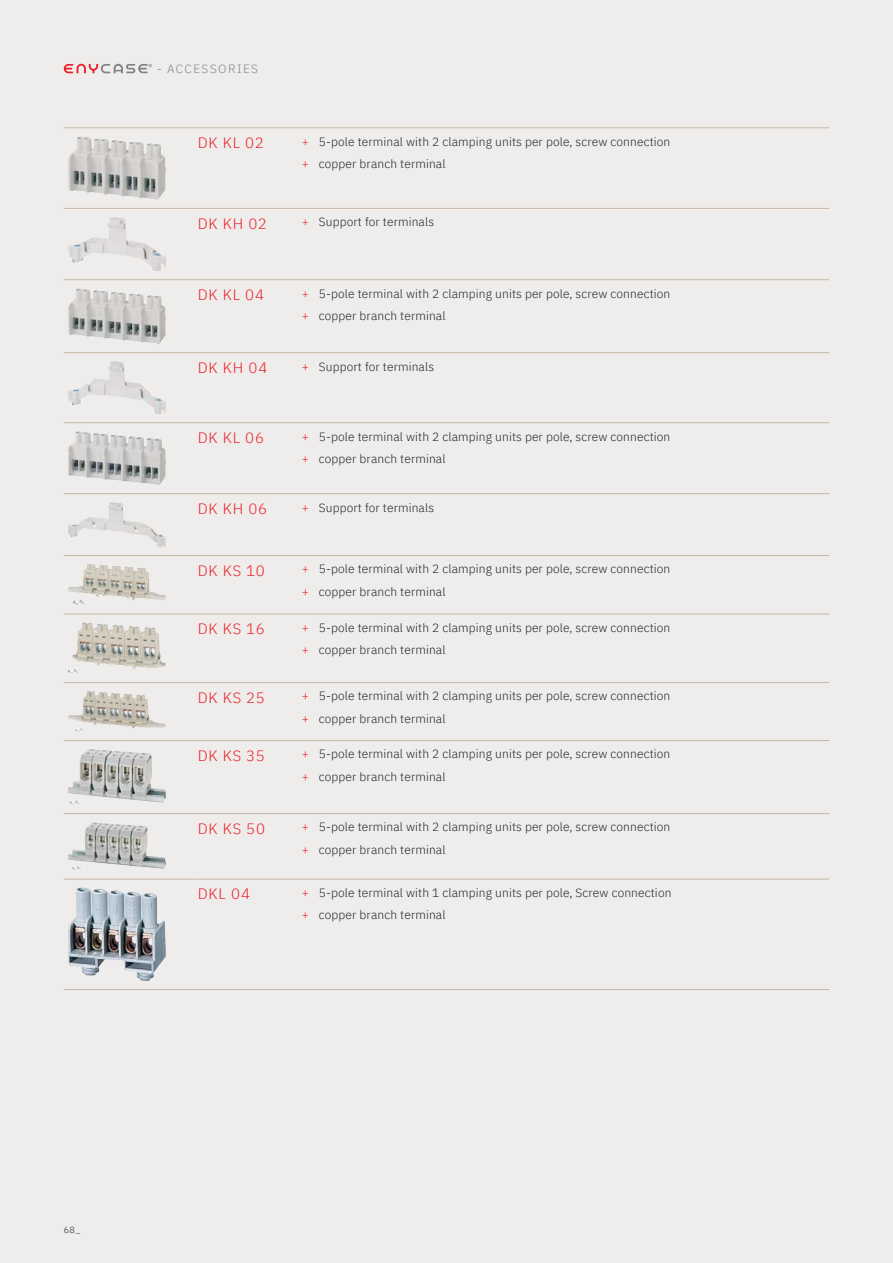
<style>
.page{position:relative;width:893px;height:1263px;background:#eeedec}
.page>*{position:absolute;margin:0;border:0;box-sizing:border-box;transform-origin:0 0}
.t1{font:300 15px "IBM Plex Sans";letter-spacing:.05em;color:#ed1c24}
.t2{font:300 12px/22.2px "IBM Plex Sans";letter-spacing:.01em;color:#231f20}
.t3{font:300 12px "IBM Plex Sans";letter-spacing:.115em;color:#808285}
.t4{font:300 9px "IBM Plex Sans";color:#231f20}
.s1{color:#ed1c24}
</style>
<div class="page">
<hr style="left:64px;top:128px;width:765px;height:1px;background:#c8b8a7">
<hr style="left:64px;top:208px;width:765px;height:1px;background:#c8b8a7">
<hr style="left:64px;top:279px;width:765px;height:1px;background:#c8b8a7">
<hr style="left:64px;top:352px;width:765px;height:1px;background:#c8b8a7">
<hr style="left:64px;top:422px;width:765px;height:1px;background:#c8b8a7">
<hr style="left:64px;top:493px;width:765px;height:1px;background:#c8b8a7">
<hr style="left:64px;top:555px;width:765px;height:1px;background:#c8b8a7">
<hr style="left:64px;top:614px;width:765px;height:1px;background:#c8b8a7">
<hr style="left:64px;top:682px;width:765px;height:1px;background:#c8b8a7">
<hr style="left:64px;top:740px;width:765px;height:1px;background:#c8b8a7">
<hr style="left:64px;top:813px;width:765px;height:1px;background:#c8b8a7">
<hr style="left:64px;top:879px;width:134px;height:1px;background:#c8b8a7">
<hr style="left:64px;top:989px;width:134px;height:1px;background:#c8b8a7">
<hr style="left:198px;top:879px;width:104px;height:1px;background:#c8b8a7">
<hr style="left:198px;top:989px;width:104px;height:1px;background:#c8b8a7">
<hr style="left:302px;top:879px;width:527px;height:1px;background:#c8b8a7">
<hr style="left:302px;top:989px;width:527px;height:1px;background:#c8b8a7">
<img style="left:68px;top:136px;width:98px;height:64px">
<img style="left:68px;top:217px;width:98px;height:54px">
<img style="left:68px;top:288px;width:98px;height:56px">
<img style="left:68px;top:361px;width:98px;height:53px">
<img style="left:68px;top:431px;width:98px;height:54px">
<img style="left:68px;top:502px;width:98px;height:45px">
<img style="left:68px;top:567px;width:98px;height:38px">
<img style="left:68px;top:624px;width:98px;height:50px">
<img style="left:68px;top:694px;width:98px;height:38px">
<img style="left:68px;top:749px;width:98px;height:56px">
<img style="left:68px;top:822px;width:98px;height:48px">
<img style="left:68px;top:888px;width:98px;height:93px">
<svg style="left:64px;top:64px;width:88px;height:9px"></svg>
<p class="t3" style="left:157px;top:61px;width:102px">- ACCESSORIES</p>
<p class="t1" style="left:198px;top:133px;width:68px">DK KL 02</p>
<p class="t2" style="left:302px;top:130px;width:370px"><span class="s1">+</span> 5-pole terminal with 2 clamping units per pole, screw connection <span class="s1">+</span> copper branch terminal</p>
<p class="t1" style="left:198px;top:213px;width:71px">DK KH 02</p>
<p class="t2" style="left:302px;top:211px;width:134px"><span class="s1">+</span> Support for terminals</p>
<p class="t1" style="left:198px;top:285px;width:68px">DK KL 04</p>
<p class="t2" style="left:302px;top:282px;width:370px"><span class="s1">+</span> 5-pole terminal with 2 clamping units per pole, screw connection <span class="s1">+</span> copper branch terminal</p>
<p class="t1" style="left:198px;top:357px;width:71px">DK KH 04</p>
<p class="t2" style="left:302px;top:355px;width:134px"><span class="s1">+</span> Support for terminals</p>
<p class="t1" style="left:198px;top:428px;width:68px">DK KL 06</p>
<p class="t2" style="left:302px;top:425px;width:370px"><span class="s1">+</span> 5-pole terminal with 2 clamping units per pole, screw connection <span class="s1">+</span> copper branch terminal</p>
<p class="t1" style="left:198px;top:498px;width:71px">DK KH 06</p>
<p class="t2" style="left:302px;top:496px;width:134px"><span class="s1">+</span> Support for terminals</p>
<p class="t1" style="left:198px;top:560px;width:69px">DK KS 10</p>
<p class="t2" style="left:302px;top:558px;width:370px"><span class="s1">+</span> 5-pole terminal with 2 clamping units per pole, screw connection <span class="s1">+</span> copper branch terminal</p>
<p class="t1" style="left:198px;top:619px;width:69px">DK KS 16</p>
<p class="t2" style="left:302px;top:616px;width:370px"><span class="s1">+</span> 5-pole terminal with 2 clamping units per pole, screw connection <span class="s1">+</span> copper branch terminal</p>
<p class="t1" style="left:198px;top:687px;width:69px">DK KS 25</p>
<p class="t2" style="left:302px;top:685px;width:370px"><span class="s1">+</span> 5-pole terminal with 2 clamping units per pole, screw connection <span class="s1">+</span> copper branch terminal</p>
<p class="t1" style="left:198px;top:745px;width:69px">DK KS 35</p>
<p class="t2" style="left:302px;top:743px;width:370px"><span class="s1">+</span> 5-pole terminal with 2 clamping units per pole, screw connection <span class="s1">+</span> copper branch terminal</p>
<p class="t1" style="left:198px;top:818px;width:69px">DK KS 50</p>
<p class="t2" style="left:302px;top:816px;width:370px"><span class="s1">+</span> 5-pole terminal with 2 clamping units per pole, screw connection <span class="s1">+</span> copper branch terminal</p>
<p class="t1" style="left:198px;top:884px;width:54px">DKL 04</p>
<p class="t2" style="left:302px;top:881px;width:371px"><span class="s1">+</span> 5-pole terminal with 1 clamping units per pole, Screw connection <span class="s1">+</span> copper branch terminal</p>
<p class="t4" style="left:64px;top:1224px;width:18px">68_</p>
</div>
